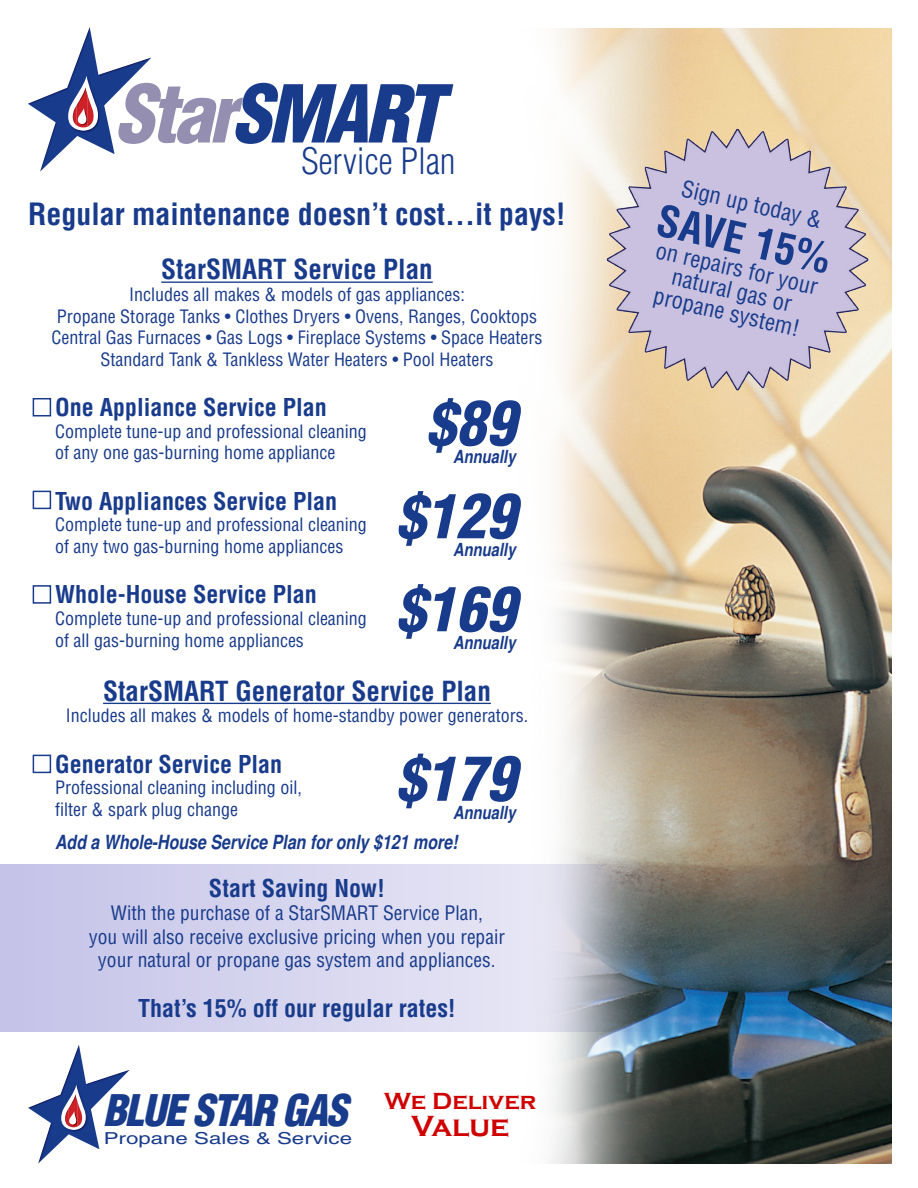
<style>
.page{position:relative;width:918px;height:1188px;background:#fff}
.page>*{position:absolute;margin:0;border:0;box-sizing:border-box;transform-origin:0 0}
.t1{font:italic 900 condensed 77.7px "Helvetica";letter-spacing:-.04em;color:#183b8c}
.t2{font:italic 900 condensed 60px "Helvetica";color:#183b8c}
.t3{font:italic 900 condensed 42.6px "Helvetica";letter-spacing:-.04em;color:#183b8c}
.t4{font:700 condensed 42px "Helvetica";color:#183b8c}
.t5{font:300 condensed 35.55px "Helvetica";color:#183b8c}
.t6{font:700 condensed 30px "Helvetica";color:#183b8c}
.t7{font:700 30px "Copperplate Gothic";color:#cf0000}
.t8{font:700 condensed 27px "Helvetica";color:#183b8c}
.t9{font:700 condensed 24px "Helvetica";color:#183b8c}
.t10{font:700 24px "Copperplate Gothic";color:#cf0000}
.t11{font:condensed 22.5px/22.5px "Helvetica";color:#183b8c;text-align:center}
.t12{font:condensed 19.5px "Helvetica";color:#183b8c}
.t13{font:italic 700 condensed 19.5px "Helvetica";color:#183b8c}
.t14{font:condensed 18px "Helvetica";color:#183b8c}
.t15{font:italic 700 condensed 18px "Helvetica";color:#183b8c}
.t16{font:16.5px "Helvetica";color:#183b8c;scale:1.35 1}
.s1{color:#948eb0}
</style>
<div class="page">
<svg style="left:0;top:864px;width:501px;height:167px;background:#d4d2ed"></svg>
<img style="left:501px;top:28px;width:391px;height:1135px">
<img style="left:28px;top:27px;width:123px;height:145px">
<img style="left:81px;top:95px;width:13px;height:33px">
<img style="left:73px;top:105px;width:3px;height:20px">
<img style="left:76px;top:88px;width:12px;height:39px">
<hr style="left:161px;top:282px;width:272px;height:1px;background:#183b8c">
<hr style="left:103px;top:703px;width:388px;height:1px;background:#183b8c">
<div style="left:33px;top:398px;width:18px;height:18px;border:2px solid #183b8c"></div>
<div style="left:33px;top:491px;width:18px;height:18px;border:2px solid #183b8c"></div>
<div style="left:33px;top:585px;width:18px;height:19px;border:2px solid #183b8c"></div>
<div style="left:33px;top:755px;width:18px;height:18px;border:2px solid #183b8c"></div>
<img style="left:28px;top:1045px;width:101px;height:119px">
<img style="left:77px;top:1101px;width:5px;height:26px">
<img style="left:65px;top:1109px;width:3px;height:17px">
<img style="left:68px;top:1095px;width:9px;height:32px">
<img style="left:595px;top:118px;width:284px;height:283px">
<p class="t1" style="left:115px;top:65px;width:329px"><span class="s1">Star</span>SMART</p>
<p class="t5" style="left:301px;top:139px;width:156px">Service Plan</p>
<p class="t6" style="left:28px;top:196px;width:539px">Regular maintenance doesn’t cost...it pays!</p>
<p class="t8" style="left:161px;top:253px;width:273px">StarSMART Service Plan</p>
<p class="t14" style="left:129px;top:283px;width:337px">Includes all makes &amp; models of gas appliances:</p>
<p class="t14" style="left:57px;top:305px;width:482px">Propane Storage Tanks • Clothes Dryers • Ovens, Ranges, Cooktops</p>
<p class="t14" style="left:51px;top:326px;width:493px">Central Gas Furnaces • Gas Logs • Fireplace Systems • Space Heaters</p>
<p class="t14" style="left:101px;top:348px;width:394px">Standard Tank &amp; Tankless Water Heaters • Pool Heaters</p>
<p class="t9" style="left:55px;top:392px;width:273px">One Appliance Service Plan</p>
<p class="t14" style="left:55px;top:420px;width:313px">Complete tune-up and professional cleaning</p>
<p class="t14" style="left:55px;top:442px;width:282px">of any one gas-burning home appliance</p>
<p class="t9" style="left:55px;top:486px;width:283px">Two Appliances Service Plan</p>
<p class="t14" style="left:55px;top:514px;width:313px">Complete tune-up and professional cleaning</p>
<p class="t14" style="left:55px;top:535px;width:290px">of any two gas-burning home appliances</p>
<p class="t9" style="left:55px;top:580px;width:263px">Whole-House Service Plan</p>
<p class="t14" style="left:55px;top:607px;width:313px">Complete tune-up and professional cleaning</p>
<p class="t14" style="left:55px;top:629px;width:250px">of all gas-burning home appliances</p>
<p class="t8" style="left:103px;top:674px;width:389px">StarSMART Generator Service Plan</p>
<p class="t14" style="left:66px;top:704px;width:464px">Includes all makes &amp; models of home-standby power generators.</p>
<p class="t9" style="left:55px;top:749px;width:229px">Generator Service Plan</p>
<p class="t14" style="left:55px;top:776px;width:248px">Professional cleaning including oil,</p>
<p class="t14" style="left:55px;top:798px;width:184px">filter &amp; spark plug change</p>
<p class="t13" style="left:55px;top:830px;width:404px">Add a Whole-House Service Plan for only $121 more!</p>
<p class="t9" style="left:209px;top:873px;width:178px">Start Saving Now!</p>
<p class="t12" style="left:111px;top:901px;width:374px">With the purchase of a StarSMART Service Plan,</p>
<p class="t12" style="left:89px;top:924px;width:417px">you will also receive exclusive pricing when you repair</p>
<p class="t12" style="left:98px;top:948px;width:399px">your natural or propane gas system and appliances.</p>
<p class="t9" style="left:138px;top:994px;width:319px">That’s 15% off our regular rates!</p>
<p class="t2" style="left:426px;top:385px;width:91px">$89</p>
<p class="t15" style="left:453px;top:446px;width:64px">Annually</p>
<p class="t2" style="left:396px;top:478px;width:121px">$129</p>
<p class="t15" style="left:453px;top:539px;width:64px">Annually</p>
<p class="t2" style="left:396px;top:571px;width:121px">$169</p>
<p class="t15" style="left:453px;top:632px;width:64px">Annually</p>
<p class="t2" style="left:396px;top:741px;width:121px">$179</p>
<p class="t15" style="left:453px;top:802px;width:64px">Annually</p>
<p class="t3" style="left:103px;top:1083px;width:246px">BLUE STAR GAS</p>
<p class="t16" style="left:104px;top:1129px;width:185px">Propane Sales &amp; Service</p>
<p class="t10" style="left:384px;top:1088px;width:154px">We Deliver</p>
<p class="t7" style="left:411px;top:1109px;width:100px">Value</p>
<p class="t11" style="left:685px;top:177px;width:145px;rotate:13deg">Sign up today &amp;</p>
<p class="t4" style="left:663px;top:194px;width:178px;rotate:13deg">SAVE 15%</p>
<p class="t11" style="left:659px;top:238px;width:167px;rotate:13deg">on repairs for your natural gas or</p>
<p class="t11" style="left:657px;top:284px;width:151px;rotate:13deg">propane system!</p>
</div>
